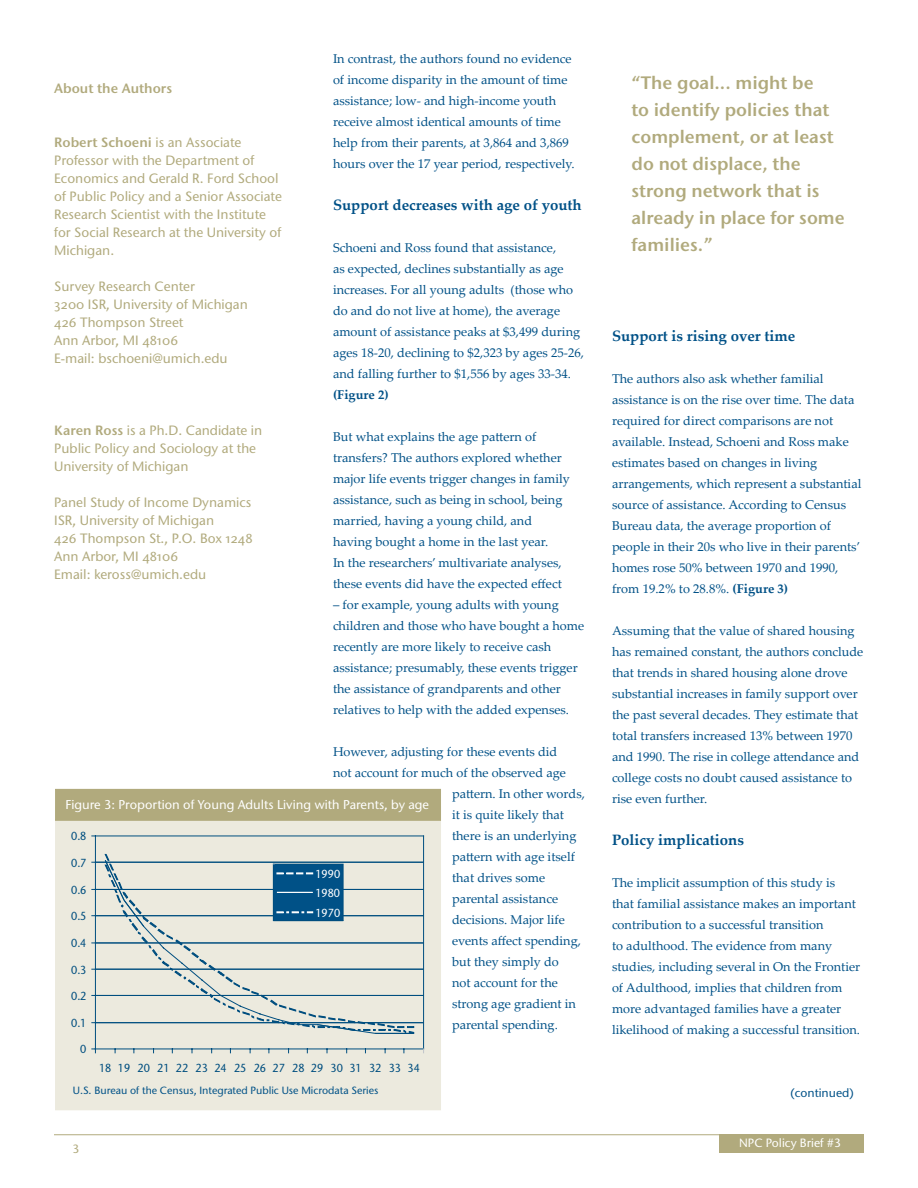
<style>
.page{position:relative;width:918px;height:1188px;background:#fff}
.page>*{position:absolute;margin:0;border:0;box-sizing:border-box;transform-origin:0 0}
.t1{font:18px/27px "Stone Sans Sem ITC Semi";color:#b1aa7d}
.t2{font:700 15px "Palatino Linotype";color:#005187}
.t3{font:500 13.5px/18px "Stone Sans OSITC";color:#b1aa7d}
.t4{font:13.5px "Stone Sans Sem ITC Semi";color:#b1aa7d}
.t5{font:12.75px/21px "Palatino Linotype";color:#005187}
.t6{font:500 12.75px "Stone Sans ITC";color:#fff}
.t7{font:700 12.75px "Palatino Linotype";color:#005187}
.t8{font:500 12px "Stone Sans ITC";color:#fff}
.t9{font:500 12px "Stone Sans ITC";color:#005187}
.t10{font:500 12px "Stone Sans ITC";color:#b1aa7d}
.t11{font:500 11.7px "Stone Sans ITC";letter-spacing:.01em;color:#004e7f;scale:.92 1}
.t12{font:500 11.7px "Stone Sans ITC";letter-spacing:.01em;color:#fff;scale:.92 1}
.t13{font:500 10.5px "Stone Sans ITC";color:#005187}
.s1{font-family:"Stone Sans OSITC";font-weight:500}
.s2{font-family:"Stone Sans Sem ITC Semi";font-weight:400}
.s3{font-weight:700}
</style>
<div class="page">
<div style="left:719px;top:1135px;width:145px;height:18px;background:#b1aa7d"></div>
<hr style="left:54px;top:1134px;width:810px;height:1px;background:#b1aa7d">
<div style="left:56px;top:807px;width:385px;height:303px;background:#eceade"></div>
<div style="left:56px;top:789px;width:385px;height:31px;background:#b1aa7d"></div>
<div style="left:55px;top:789px;width:386px;height:32px;border:1px solid #b1aa7d"></div>
<hr style="left:95px;top:1022px;width:329px;height:1px;background:#004e7f">
<hr style="left:95px;top:995px;width:329px;height:1px;background:#004e7f">
<hr style="left:95px;top:969px;width:329px;height:1px;background:#004e7f">
<hr style="left:95px;top:943px;width:329px;height:1px;background:#004e7f">
<hr style="left:95px;top:915px;width:329px;height:1px;background:#004e7f">
<hr style="left:95px;top:862px;width:329px;height:1px;background:#004e7f">
<hr style="left:95px;top:836px;width:329px;height:1px;background:#004e7f">
<hr style="left:95px;top:889px;width:329px;height:1px;background:#004e7f">
<hr style="left:423px;top:836px;width:1px;height:213px;background:#004e7f">
<hr style="left:95px;top:1049px;width:329px;height:1px;background:#004e7f">
<hr style="left:95px;top:836px;width:1px;height:213px;background:#004e7f">
<svg style="left:105px;top:854px;width:309px;height:180px"></svg>
<hr style="left:277px;top:892px;width:36px;height:1px;background:#fff">
<p class="t5" style="left:333px;top:50px;width:243px">In contrast, the authors found no evidence of income disparity in the amount of time assistance; low- and high-income youth receive almost identical amounts of time help from their parents, at 3,864 and 3,869 hours over the 17 year period, respectively.</p>
<p class="t2" style="left:333px;top:199px;width:250px">Support decreases with age of youth</p>
<p class="t5" style="left:333px;top:239px;width:253px">Schoeni and Ross found that assistance,<br>as expected, declines substantially as age increases. For all young adults (those who do and do not live at home), the average amount of assistance peaks at $3,499 during ages 18-20, declining to $2,323 by ages 25-26, and falling further to $1,556 by ages 33-34.</p>
<p class="t7" style="left:333px;top:390px;width:57px">(Figure 2)</p>
<p class="t5" style="left:333px;top:428px;width:238px">But what explains the age pattern of transfers? The authors explored whether major life events trigger changes in family assistance, such as being in school, being married, having a young child, and having bought a home in the last year.<br>In the researchers’ multivariate analyses, these events did have the expected effect</p>
<p class="t5" style="left:333px;top:596px;width:253px">– for example, young adults with young children and those who have bought a home recently are more likely to receive cash assistance; presumably, these events trigger the assistance of grandparents and other relatives to help with the added expenses.</p>
<p class="t5" style="left:333px;top:743px;width:226px">However, adjusting for these events did</p>
<p class="t5" style="left:333px;top:764px;width:234px">not account for much of the observed age</p>
<p class="t5" style="left:452px;top:785px;width:134px">pattern. In other words,</p>
<p class="t5" style="left:452px;top:806px;width:114px">it is quite likely that</p>
<p class="t5" style="left:452px;top:827px;width:126px">there is an underlying</p>
<p class="t5" style="left:452px;top:848px;width:124px">pattern with age itself</p>
<p class="t5" style="left:452px;top:869px;width:95px">that drives some</p>
<p class="t5" style="left:452px;top:890px;width:108px">parental assistance</p>
<p class="t5" style="left:452px;top:911px;width:114px">decisions. Major life</p>
<p class="t5" style="left:452px;top:932px;width:130px">events affect spending,</p>
<p class="t5" style="left:452px;top:953px;width:108px">but they simply do</p>
<p class="t5" style="left:452px;top:974px;width:107px">not account for the</p>
<p class="t5" style="left:452px;top:995px;width:126px">strong age gradient in</p>
<p class="t5" style="left:452px;top:1016px;width:107px">parental spending.</p>
<p class="t4" style="left:54px;top:83px;width:120px">About the Authors</p>
<p class="t4" style="left:54px;top:137px;width:189px">Robert Schoeni <span class="s1">is an Associate</span></p>
<p class="t3" style="left:54px;top:153px;width:229px">Professor with the Department of<br>Economics and Gerald R. Ford School of Public Policy and a Senior Associate<br>Research Scientist with the Institute for Social Research at the University of<br>Michigan.</p>
<p class="t3" style="left:54px;top:279px;width:195px">Survey Research Center<br>3200 ISR, University of Michigan<br>426 Thompson Street<br>Ann Arbor, MI 48106<br>E-mail: bschoeni@umich.edu</p>
<p class="t3" style="left:54px;top:423px;width:210px"><span class="s2">Karen Ross</span> is a Ph.D. Candidate in<br>Public Policy and Sociology at the<br>University of Michigan</p>
<p class="t3" style="left:54px;top:495px;width:200px">Panel Study of Income Dynamics<br>ISR, University of Michigan<br>426 Thompson St., P.O. Box 1248<br>Ann Arbor, MI 48106<br>Email: keross@umich.edu</p>
<p class="t6" style="left:65px;top:800px;width:365px">Figure 3: Proportion of Young Adults Living with Parents, by age</p>
<p class="t11" style="left:71px;top:829px;width:18px">0.8</p>
<p class="t11" style="left:71px;top:856px;width:18px">0.7</p>
<p class="t12" style="left:315px;top:867px;width:29px">1990</p>
<p class="t12" style="left:315px;top:906px;width:29px">1970</p>
<p class="t11" style="left:71px;top:883px;width:18px">0.6</p>
<p class="t12" style="left:315px;top:886px;width:28px">1980</p>
<p class="t11" style="left:71px;top:909px;width:18px">0.5</p>
<p class="t11" style="left:71px;top:936px;width:18px">0.4</p>
<p class="t11" style="left:71px;top:963px;width:18px">0.3</p>
<p class="t11" style="left:71px;top:989px;width:18px">0.2</p>
<p class="t11" style="left:71px;top:1016px;width:18px">0.1</p>
<p class="t11" style="left:80px;top:1042px;width:8px">0</p>
<p class="t11" style="left:99px;top:1061px;width:350px">18 19 20 21 22 23 24 25 26 27 28 29 30 31 32 33 34</p>
<h1 class="t1" style="left:632px;top:71px;width:215px">“The goal... might be<br>to identify policies that complement, or at least do not displace, the strong network that is already in place for some families.”</h1>
<p class="t2" style="left:612px;top:330px;width:185px">Support is rising over time</p>
<p class="t5" style="left:612px;top:369px;width:251px">The authors also ask whether familial assistance is on the rise over time. The data required for direct comparisons are not available. Instead, Schoeni and Ross make estimates based on changes in living arrangements, which represent a substantial source of assistance. According to Census Bureau data, the average proportion of people in their 20s who live in their parents’ homes rose 50% between 1970 and 1990, from 19.2% to 28.8%. <span class="s3">(Figure 3)</span></p>
<p class="t5" style="left:612px;top:621px;width:253px">Assuming that the value of shared housing has remained constant, the authors conclude that trends in shared housing alone drove substantial increases in family support over the past several decades. They estimate that total transfers increased 13% between 1970 and 1990. The rise in college attendance and college costs no doubt caused assistance to rise even further.</p>
<p class="t2" style="left:612px;top:834px;width:134px">Policy implications</p>
<p class="t5" style="left:612px;top:873px;width:250px">The implicit assumption of this study is that familial assistance makes an important contribution to a successful transition<br>to adulthood. The evidence from many studies, including several in On the Frontier of Adulthood, implies that children from more advantaged families have a greater likelihood of making a successful transition.</p>
<p class="t13" style="left:73px;top:1086px;width:307px">U.S. Bureau of the Census, Integrated Public Use Microdata Series</p>
<p class="t9" style="left:790px;top:1088px;width:65px">(continued)</p>
<p class="t10" style="left:72px;top:1145px;width:8px">3</p>
<p class="t8" style="left:739px;top:1138px;width:103px">NPC Policy Brief #3</p>
</div>
